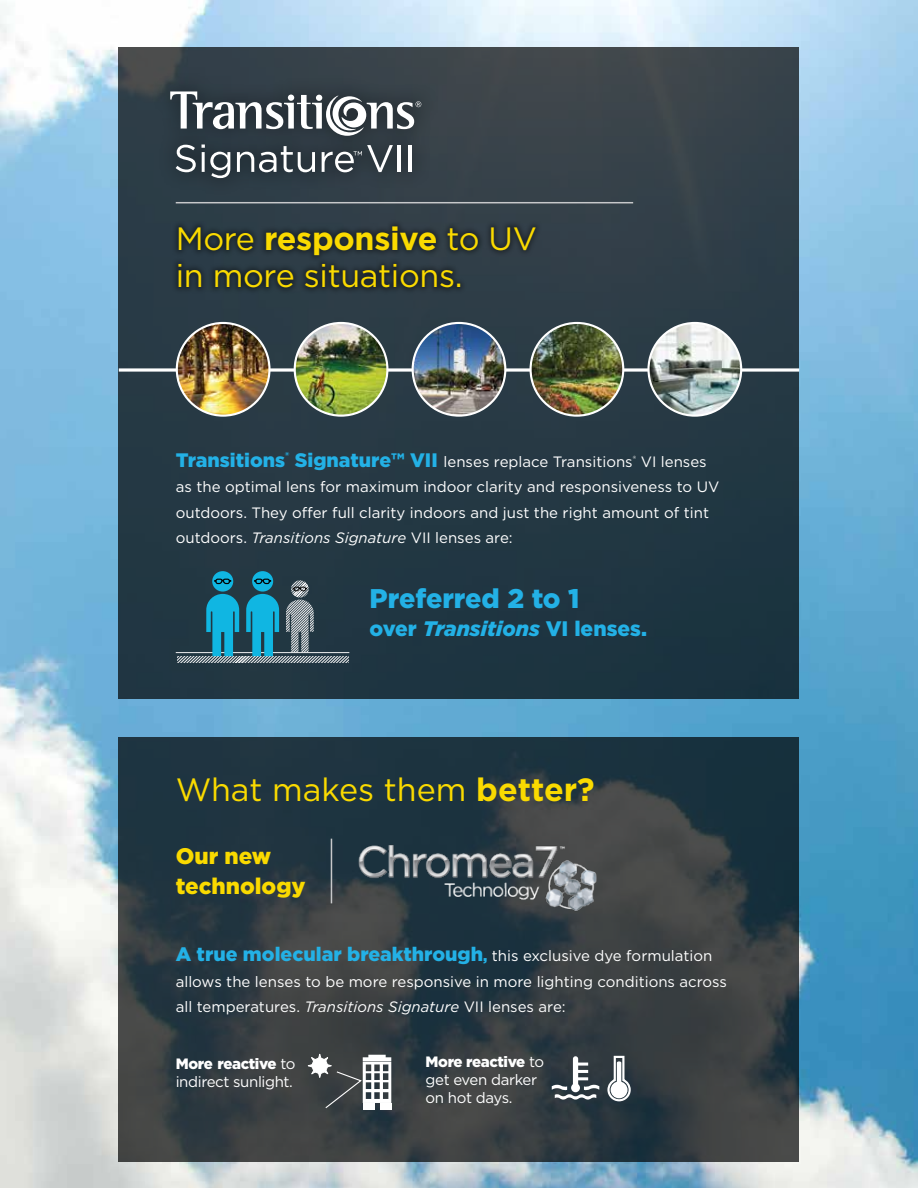
<style>
.page{position:relative;width:918px;height:1188px;background:#fff}
.page>*{position:absolute;margin:0;border:0;box-sizing:border-box;transform-origin:0 0}
.t1{font:32.25px/37.5px "Gotham";letter-spacing:-.01em;color:#fada00}
.t2{font:900 27px "Gotham";color:#23b1e6}
.t3{font:900 22.5px/30px "Gotham";color:#fada00}
.t4{font:900 21px "Gotham";color:#23b1e6}
.t5{font:15px/25.5px "Gotham";color:#fff}
.t6{font:15px/18px "Gotham";letter-spacing:-.035em;color:#fff}
.t7{font:15px/18px "Gotham";letter-spacing:-.025em;color:#fff}
.s1{font-weight:700}
.s2{font-weight:900;font-size:19.5px;color:#23b1e6}
.s3{font-style:italic}
.s4{font-weight:900;color:#23b1e6}
.s5{font-weight:900}
</style>
<div class="page">
<img style="left:0;top:0;width:918px;height:1188px">
<svg style="left:119px;top:737px;width:680px;height:425px;background:#2f3b41"></svg>
<div style="left:119px;top:47px;width:680px;height:652px;background:linear-gradient(to bottom,#3d464d,#1a3340)"></div>
<svg style="left:119px;top:368px;width:680px;height:4px"></svg>
<img style="left:295px;top:323px;width:92px;height:93px;border-radius:46px">
<div style="left:294px;top:322px;width:94px;height:95px;border:2px solid #fff;border-radius:50%"></div>
<img style="left:649px;top:323px;width:92px;height:93px;border-radius:46px">
<div style="left:647px;top:322px;width:95px;height:95px;border:2px solid #fff;border-radius:50%"></div>
<img style="left:413px;top:323px;width:92px;height:93px;border-radius:46px">
<div style="left:412px;top:322px;width:94px;height:95px;border:2px solid #fff;border-radius:50%"></div>
<img style="left:177px;top:323px;width:92px;height:93px;border-radius:46px">
<div style="left:176px;top:322px;width:95px;height:95px;border:2px solid #fff;border-radius:50%"></div>
<img style="left:531px;top:323px;width:92px;height:93px;border-radius:46px">
<div style="left:530px;top:322px;width:94px;height:95px;border:2px solid #fff;border-radius:50%"></div>
<hr style="left:176px;top:202px;width:457px;height:1px;background:#c7c8ca">
<div style="left:151px;top:72px;width:289px;height:125px;background:#303d47"></div>
<svg style="left:170px;top:91px;width:251px;height:45px"></svg>
<svg style="left:176px;top:145px;width:20px;height:27px"></svg>
<svg style="left:202px;top:145px;width:28px;height:33px"></svg>
<svg style="left:237px;top:146px;width:78px;height:26px"></svg>
<hr style="left:398px;top:145px;width:3px;height:27px;background:#fff">
<hr style="left:409px;top:145px;width:3px;height:27px;background:#fff">
<svg style="left:322px;top:145px;width:71px;height:27px"></svg>
<div style="left:172px;top:219px;width:371px;height:76px;background:#000;opacity:.38"></div>
<div style="left:363px;top:1103px;width:11px;height:7px;background:#fff"></div>
<div style="left:380px;top:1103px;width:11px;height:7px;background:#fff"></div>
<svg style="left:306px;top:1052px;width:85px;height:57px"></svg>
<svg style="left:606px;top:1055px;width:26px;height:47px"></svg>
<svg style="left:552px;top:1056px;width:47px;height:44px"></svg>
<hr style="left:176px;top:652px;width:173px;height:1px;background:#f1f1f2">
<svg style="left:212px;top:571px;width:21px;height:21px"></svg>
<svg style="left:252px;top:571px;width:21px;height:21px"></svg>
<svg style="left:177px;top:579px;width:171px;height:84px;background:#316677"></svg>
<hr style="left:331px;top:839px;width:1px;height:64px;background:#c7c8ca">
<img style="left:341px;top:824px;width:296px;height:95px">
<h1 class="t1" style="left:176px;top:219px;width:363px">More <span class="s1">responsive</span> to UV in more situations.</h1>
<p class="t5" style="left:176px;top:448px;width:545px"><span class="s2">Transitions</span><sup>®</sup> <span class="s2">Signature™ VII</span> lenses replace Transitions<sup>®</sup> VI lenses as the optimal lens for maximum indoor clarity and responsiveness to UV outdoors. They offer full clarity indoors and just the right amount of tint outdoors. <span class="s3">Transitions Signature</span> VII lenses are:</p>
<h2 class="t2" style="left:370px;top:580px;width:211px">Preferred 2 to 1</h2>
<h3 class="t4" style="left:370px;top:614px;width:279px">over <span class="s3">Transitions</span> VI lenses.</h3>
<h1 class="t1" style="left:176px;top:770px;width:421px">What makes them <span class="s1">better?</span></h1>
<h3 class="t3" style="left:176px;top:841px;width:131px">Our new technology</h3>
<p class="t5" style="left:176px;top:943px;width:553px"><span class="s2">A true molecular breakthrough</span><span class="s4">,</span> this exclusive dye formulation allows the lenses to be more responsive in more lighting conditions across all temperatures. <span class="s3">Transitions Signature</span> VII lenses are:</p>
<p class="t7" style="left:176px;top:1054px;width:121px"><span class="s5">More reactive</span> to indirect sunlight.</p>
<p class="t6" style="left:426px;top:1052px;width:120px"><span class="s5">More reactive</span> to get even darker on hot days.</p>
</div>
